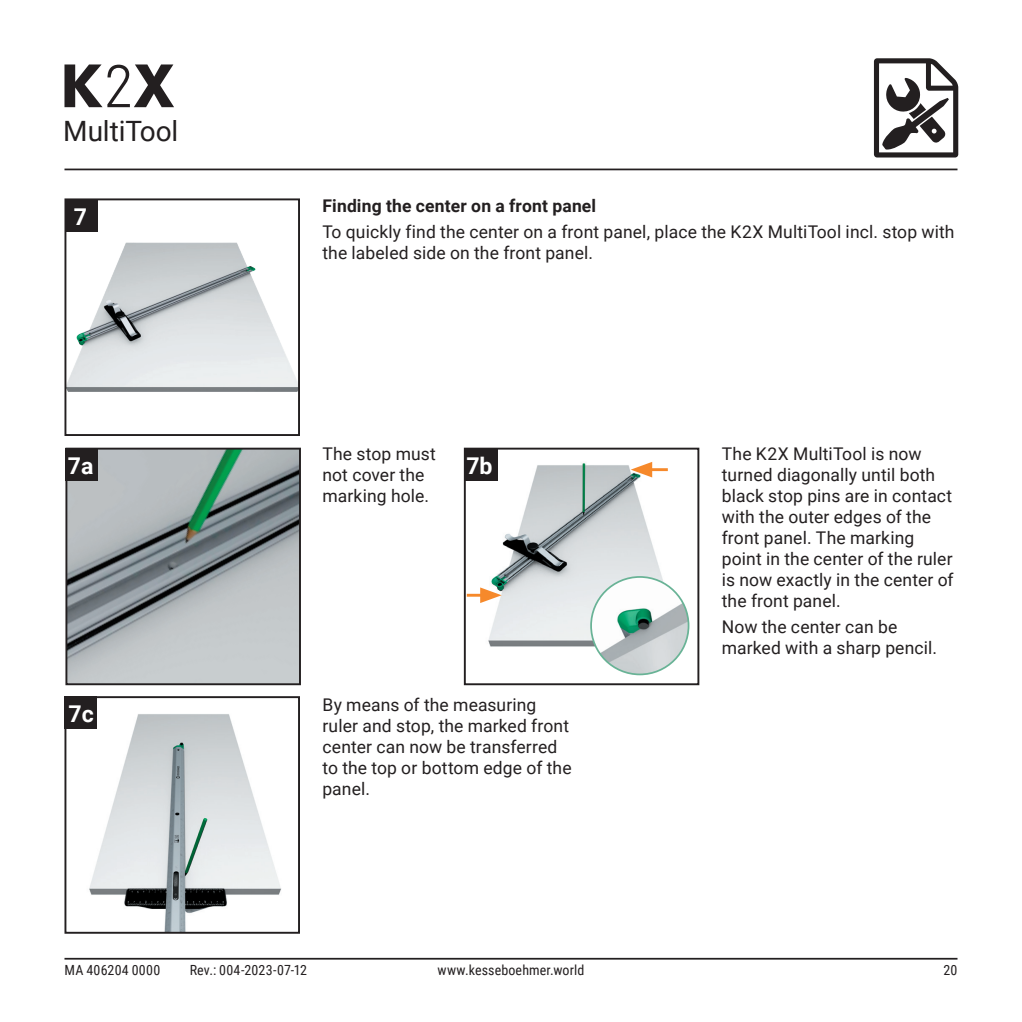
<style>
.page{position:relative;width:1022px;height:1022px;background:#fff}
.page>*{position:absolute;margin:0;border:0;box-sizing:border-box;transform-origin:0 0}
.t1{font:28px "Roboto";letter-spacing:-.005em;color:#231f20}
.t2{font:700 23.1px "Roboto";color:#fff}
.t3{font:17.5px/21px "Roboto";letter-spacing:.005em;color:#231f20}
.t4{font:700 17.5px "Roboto";letter-spacing:.01em;color:#231f20}
.t5{font:14px "Roboto Condensed";letter-spacing:.01em;color:#231f20}
</style>
<div class="page">
<hr style="left:64px;top:958px;width:893px;height:2px;background:#231f20">
<hr style="left:64px;top:169px;width:893px;height:1px;background:#231f20">
<svg style="left:64px;top:64px;width:110px;height:43px"></svg>
<svg style="left:874px;top:58px;width:84px;height:99px"></svg>
<img style="left:67px;top:243px;width:230px;height:149px">
<div style="left:64px;top:198px;width:236px;height:238px;border:2px solid #231f20"></div>
<img style="left:68px;top:451px;width:230px;height:231px">
<div style="left:65px;top:448px;width:236px;height:237px;border:2px solid #231f20"></div>
<div style="left:65px;top:199px;width:33px;height:33px;background:#231f20"></div>
<div style="left:66px;top:448px;width:32px;height:33px;background:#231f20"></div>
<img style="left:467px;top:462px;width:223px;height:214px">
<div style="left:464px;top:448px;width:235px;height:237px;border:2px solid #231f20"></div>
<div style="left:465px;top:449px;width:33px;height:32px;background:#231f20"></div>
<hr style="left:644px;top:468px;width:24px;height:3px;background:#f6892b">
<svg style="left:631px;top:462px;width:21px;height:15px"></svg>
<hr style="left:467px;top:594px;width:21px;height:3px;background:#f6892b">
<svg style="left:480px;top:587px;width:22px;height:16px"></svg>
<img style="left:89px;top:714px;width:192px;height:217px">
<div style="left:64px;top:696px;width:236px;height:238px;border:2px solid #231f20"></div>
<div style="left:65px;top:697px;width:32px;height:32px;background:#231f20"></div>
<img style="left:591px;top:577px;width:97px;height:97px;border-radius:49px">
<div style="left:590px;top:576px;width:99px;height:99px;border:2px solid #69b396;border-radius:50%"></div>
<h1 class="t1" style="left:63px;top:111px;width:117px">MultiTool</h1>
<h2 class="t2" style="left:74px;top:200px;width:15px">7</h2>
<p class="t4" style="left:322px;top:193px;width:275px">Finding the center on a front panel</p>
<p class="t3" style="left:322px;top:220px;width:634px">To quickly find the center on a front panel, place the K2X MultiTool incl. stop with the labeled side on the front panel.</p>
<p class="t3" style="left:322px;top:443px;width:115px">The stop must not cover the marking hole.</p>
<h2 class="t2" style="left:68px;top:449px;width:27px">7a</h2>
<h2 class="t2" style="left:466px;top:449px;width:28px">7b</h2>
<h2 class="t2" style="left:68px;top:698px;width:27px">7c</h2>
<p class="t3" style="left:322px;top:694px;width:251px">By means of the measuring ruler and stop, the marked front center can now be transferred to the top or bottom edge of the panel.</p>
<p class="t3" style="left:722px;top:443px;width:233px">The K2X MultiTool is now turned diagonally until both black stop pins are in contact with the outer edges of the front panel. The marking point in the center of the ruler is now exactly in the center of the front panel.</p>
<p class="t3" style="left:722px;top:616px;width:217px">Now the center can be marked with a sharp pencil.</p>
<p class="t5" style="left:64px;top:960px;width:97px">MA 406204 0000</p>
<p class="t5" style="left:190px;top:960px;width:119px">Rev.: 004-2023-07-12</p>
<p class="t5" style="left:438px;top:960px;width:148px">www.kesseboehmer.world</p>
<p class="t5" style="left:943px;top:960px;width:15px">20</p>
</div>
